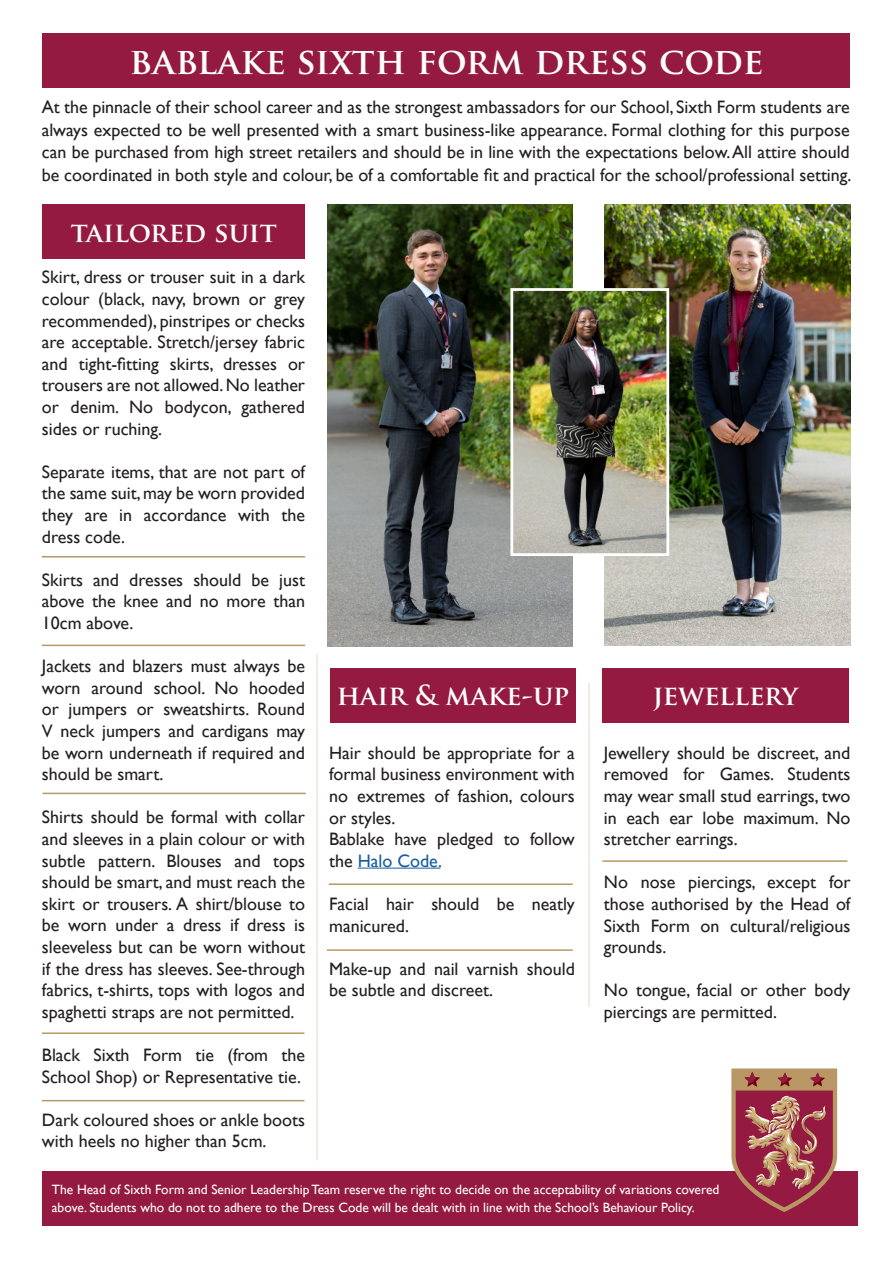
<style>
.page{position:relative;width:893px;height:1263px;background:#fff}
.page>*{position:absolute;margin:0;border:0;box-sizing:border-box;transform-origin:0 0}
.t1{font:700 36px "Trajan Pro";color:#fff}
.t2{font:700 27px "Trajan Pro";color:#fff}
.t3{font:18px/21.6px "Gill Sans";color:#231f20;text-align:justify}
.t4{font:13.5px/18px "Gill Sans";color:#fff}
.s1{color:#175d9e}
</style>
<div class="page">
<div style="left:42px;top:1171px;width:815px;height:55px;background:#941a42"></div>
<div style="left:43px;top:33px;width:807px;height:54px;background:#941a42"></div>
<div style="left:43px;top:204px;width:262px;height:55px;background:#941a42"></div>
<div style="left:602px;top:668px;width:246px;height:54px;background:#941a42"></div>
<hr style="left:42px;top:645px;width:263px;height:1px;background:#b99764">
<hr style="left:43px;top:793px;width:263px;height:1px;background:#b99764">
<hr style="left:42px;top:556px;width:263px;height:1px;background:#b99764">
<hr style="left:358px;top:868px;width:82px;height:1px;background:#175d9e">
<hr style="left:329px;top:883px;width:244px;height:2px;background:#b99764">
<hr style="left:327px;top:949px;width:246px;height:2px;background:#b99764">
<hr style="left:602px;top:860px;width:245px;height:2px;background:#b99764">
<hr style="left:316px;top:654px;width:2px;height:506px;background:#eee6d7">
<hr style="left:588px;top:682px;width:2px;height:325px;background:#eee6d7">
<div style="left:330px;top:668px;width:246px;height:54px;background:#941a42"></div>
<img style="left:327px;top:204px;width:246px;height:442px">
<img style="left:604px;top:204px;width:246px;height:441px">
<hr style="left:42px;top:1032px;width:262px;height:2px;background:#b99764">
<svg style="left:731px;top:1068px;width:106px;height:144px"></svg>
<img style="left:514px;top:292px;width:151px;height:260px">
<div style="left:510px;top:288px;width:159px;height:268px;border:3px solid #fff"></div>
<hr style="left:42px;top:1100px;width:262px;height:1px;background:#b99764">
<h1 class="t1" style="left:129px;top:46px;width:636px">BABLAKE SIXTH FORM DRESS CODE</h1>
<p class="t3" style="left:42px;top:97px;width:811px;line-height:22.5px">At the pinnacle of their school career and as the strongest ambassadors for our School, Sixth Form students are always expected to be well presented with a smart business-like appearance. Formal clothing for this purpose can be purchased from high street retailers and should be in line with the expectations below. All attire should be coordinated in both style and colour, be of a comfortable fit and practical for the school/professional setting.</p>
<h2 class="t2" style="left:71px;top:221px;width:208px">TAILORED SUIT</h2>
<p class="t3" style="left:42px;top:268px;width:265px">Skirt, dress or trouser suit in a dark colour (black, navy, brown or grey recommended), pinstripes or checks are acceptable. Stretch/jersey fabric and tight-fitting skirts, dresses or trousers are not allowed. No leather or denim. No bodycon, gathered sides or ruching.</p>
<p class="t3" style="left:42px;top:462px;width:265px">Separate items, that are not part of the same suit, may be worn provided they are in accordance with the dress code.</p>
<p class="t3" style="left:42px;top:569px;width:265px">Skirts and dresses should be just above the knee and no more than 10cm above.</p>
<p class="t3" style="left:42px;top:657px;width:265px">Jackets and blazers must always be worn around school. No hooded or jumpers or sweatshirts. Round V neck jumpers and cardigans may be worn underneath if required and should be smart.</p>
<p class="t3" style="left:42px;top:808px;width:265px">Shirts should be formal with collar and sleeves in a plain colour or with subtle pattern. Blouses and tops should be smart, and must reach the skirt or trousers. A shirt/blouse to be worn under a dress if dress is sleeveless but can be worn without if the dress has sleeves. See-through fabrics, t-shirts, tops with logos and spaghetti straps are not permitted.</p>
<p class="t3" style="left:42px;top:1045px;width:265px">Black Sixth Form tie (from the<br>School Shop) or Representative tie.</p>
<p class="t3" style="left:42px;top:1110px;width:265px">Dark coloured shoes or ankle boots with heels no higher than 5cm.</p>
<h2 class="t2" style="left:337px;top:684px;width:234px">HAIR &amp; MAKE-UP</h2>
<h2 class="t2" style="left:653px;top:684px;width:147px">JEWELLERY</h2>
<p class="t3" style="left:604px;top:743px;width:248px">Jewellery should be discreet, and removed for Games. Students may wear small stud earrings, two in each ear lobe maximum. No stretcher earrings.</p>
<p class="t3" style="left:604px;top:873px;width:248px">No nose piercings, except for those authorised by the Head of Sixth Form on cultural/religious grounds.</p>
<p class="t3" style="left:604px;top:981px;width:248px">No tongue, facial or other body piercings are permitted.</p>
<p class="t3" style="left:329px;top:743px;width:247px;text-align:left">Hair should be appropriate for a formal business environment with no extremes of fashion, colours or styles.<br>Bablake have pledged to follow the <span class="s1">Halo Code.</span></p>
<p class="t3" style="left:329px;top:894px;width:247px">Facial hair should be neatly manicured.</p>
<p class="t3" style="left:329px;top:959px;width:247px">Make-up and nail varnish should be subtle and discreet.</p>
<p class="t4" style="left:52px;top:1181px;width:669px">The Head of Sixth Form and Senior Leadership Team reserve the right to decide on the acceptability of variations covered above. Students who do not to adhere to the Dress Code will be dealt with in line with the School’s Behaviour Policy.</p>
</div>
